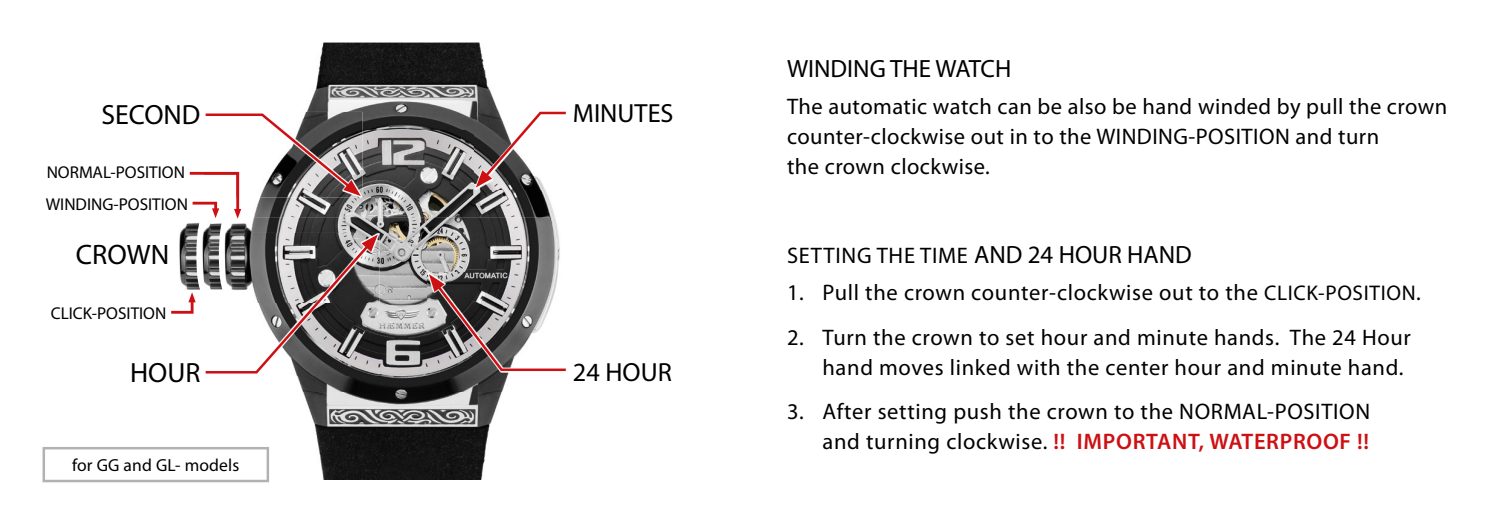
<style>
.page{position:relative;width:1489px;height:525px;background:#fff}
.page>*{position:absolute;margin:0;border:0;box-sizing:border-box;transform-origin:0 0}
.t1{font:28.25px "Myriad Pro";color:#000}
.t2{font:27.75px "Myriad Pro";color:#000}
.t3{font:26.25px "Myriad Pro";color:#000}
.t4{font:25px "Myriad Pro";color:#000}
.t5{font:22.5px/30px "Myriad Pro";letter-spacing:.03em;color:#000}
.t6{font:17.5px "Myriad Pro";letter-spacing:.01em;color:#000}
.t7{font:17.25px/32px "Myriad Pro";color:#000}
.s1{font-size:25px}
.s2{font-size:21.25px}
.s3{font-weight:600;color:#cd1013}
</style>
<div class="page">
<img style="left:225px;top:43px;width:335px;height:436px">
<img style="left:180px;top:223px;width:42px;height:11px">
<img style="left:427px;top:273px;width:138px;height:99px">
<svg style="left:429px;top:274px;width:137px;height:97px"></svg>
<img style="left:474px;top:110px;width:92px;height:79px">
<svg style="left:476px;top:112px;width:90px;height:75px"></svg>
<img style="left:204px;top:233px;width:175px;height:142px">
<svg style="left:171px;top:234px;width:207px;height:139px"></svg>
<svg style="left:190px;top:113px;width:171px;height:105px"></svg>
<svg style="left:43px;top:446px;width:226px;height:36px"></svg>
<p class="t2" style="left:101px;top:97px;width:101px">SECOND</p>
<p class="t7" style="left:46px;top:156px;width:144px">NORMAL-POSITION<br>WINDING-POSITION</p>
<p class="t3" style="left:573px;top:97px;width:102px">MINUTES</p>
<p class="t4" style="left:787px;top:53px;width:226px">WINDING THE WATCH</p>
<p class="t5" style="left:787px;top:91px;width:661px">The automatic watch can be also be hand winded by pull the crown counter-clockwise out in to the WINDING-POSITION and turn<br>the crown clockwise.</p>
<p class="t1" style="left:76px;top:237px;width:95px">CROWN</p>
<p class="t5" style="left:787px;top:240px;width:406px">SETTING THE TIME <span class="s1">AND 24 HOUR HAND</span></p>
<p class="t5" style="left:787px;top:277px;width:635px">1. Pull the crown counter-clockwise out to the <span class="s2">CLICK-POSITION</span>.</p>
<p class="t5" style="left:822px;top:321px;width:590px;text-indent:-35px">2. Turn the crown to set hour and minute hands. The 24 Hour hand moves linked with the center hour and minute hand.</p>
<p class="t5" style="left:787px;top:395px;width:584px;text-align:right">3. After setting push the crown to the NORMAL-POSITION and turning clockwise. <span class="s3">!! IMPORTANT, WATERPROOF !!</span></p>
<p class="t6" style="left:72px;top:454px;width:169px">for GG and GL- models</p>
<p class="t7" style="left:51px;top:296px;width:117px">CLICK-POSITION</p>
<p class="t2" style="left:130px;top:356px;width:72px">HOUR</p>
<p class="t3" style="left:573px;top:356px;width:100px">24 HOUR</p>
</div>
